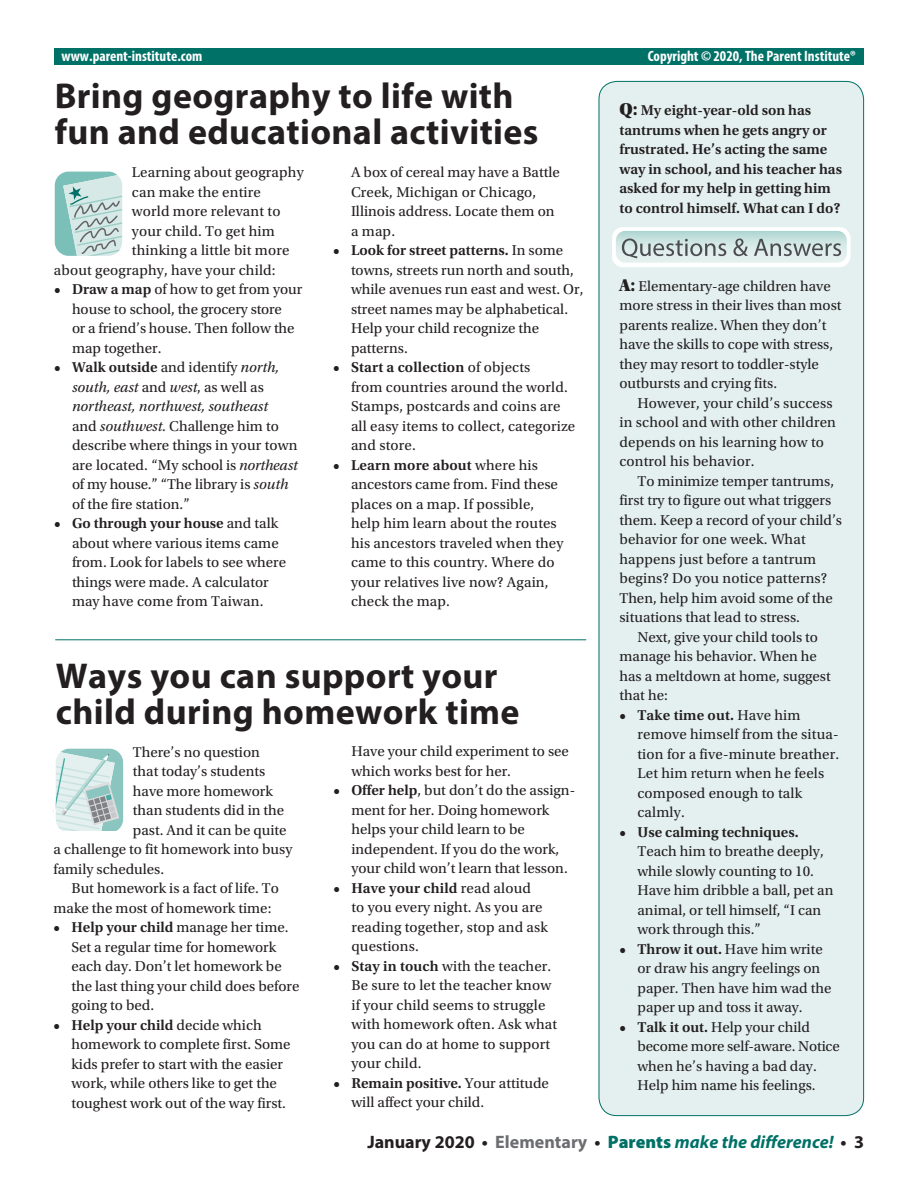
<style>
.page{position:relative;width:918px;height:1188px;background:#fff}
.page>*{position:absolute;margin:0;border:0;box-sizing:border-box;transform-origin:0 0}
._04_Body_text{font:700 36px/36px "Myriad Pro";letter-spacing:.01em;color:#231f20}
._01_Medium_Headline{font:700 36px/36px "Myriad Pro";letter-spacing:.01em;color:#231f20}
.Footer3{font:italic 700 18px "Myriad Pro";color:#007167}
._04_Body_text-2{font:15px/19.5px "Utopia Std";color:#231f20}
._04_Body_text-3{font:600 15px/19.5px "Utopia Std";color:#231f20}
.Copyright_Header{font:700 condensed 15px "Myriad Pro";color:#fff}
.s1{font-weight:600}
.s2{font-style:italic}
.s3{font-family:"Utopia Std Black Headline";font-weight:400;font-size:18px}
.s4{font-family:"Utopia Std Black Headline";font-size:18px}
.s5{font-style:normal;color:#231f20}
.s6{font-style:normal;color:#6c6d70}
.s7{font-weight:900;font-style:normal}
</style>
<div class="page">
<div style="left:599px;top:81px;width:265px;height:1035px;background:#e4f0ef;border-radius:18px"></div>
<div style="left:54px;top:49px;width:810px;height:16px;background:#007167"></div>
<hr style="left:55px;top:639px;width:531px;height:1px;background:#007167">
<svg style="left:55px;top:748px;width:69px;height:82px;background:#c0dad8"></svg>
<svg style="left:54px;top:171px;width:69px;height:85px;background:#b2d3cf"></svg>
<svg style="left:612px;top:227px;width:238px;height:40px"></svg>
<p class="Copyright_Header" style="left:62px;top:46px;width:142px">www.parent-institute.com</p>
<p class="Copyright_Header" style="left:648px;top:46px;width:210px">Copyright © 2020, The Parent Institute®</p>
<p class="_04_Body_text" style="left:55px;top:77px;width:485px">Bring geography to life with fun and educational activities</p>
<p class="_04_Body_text-2" style="left:132px;top:163px;width:173px">Learning about geography</p>
<p class="_04_Body_text-2" style="left:132px;top:183px;width:130px">can make the entire</p>
<p class="_04_Body_text-2" style="left:132px;top:202px;width:150px">world more relevant to</p>
<p class="_04_Body_text-2" style="left:132px;top:222px;width:145px">your child. To get him</p>
<p class="_04_Body_text-2" style="left:132px;top:241px;width:159px">thinking a little bit more</p>
<p class="_04_Body_text-2" style="left:54px;top:261px;width:223px">about geography, have your child:</p>
<p class="_04_Body_text-2" style="left:72px;top:280px;width:232px;text-indent:-18px"><span class="s1">• Draw a map</span> of how to get from your house to school, the grocery store<br>or a friend’s house. Then follow the map together.</p>
<p class="_04_Body_text-2" style="left:72px;top:358px;width:227px;text-indent:-18px"><span class="s1">• Walk outside</span> and identify <span class="s2">north, south, east</span> and <span class="s2">west</span>, as well as <span class="s2">northeast, northwest, southeast<br></span>and <span class="s2">southwest.</span> Challenge him to describe where things in your town are located. “My school is <span class="s2">northeast </span>of my house.” “The library is <span class="s2">south </span>of the fire station.”</p>
<p class="_04_Body_text-2" style="left:72px;top:514px;width:216px;text-indent:-18px"><span class="s1">• Go through your house</span> and talk about where various items came from. Look for labels to see where things were made. A calculator may have come from Taiwan.</p>
<p class="_04_Body_text-2" style="left:351px;top:163px;width:210px">A box of cereal may have a Battle<br>Creek, Michigan or Chicago,<br>Illinois address. Locate them on a map.</p>
<p class="_04_Body_text-2" style="left:351px;top:241px;width:234px;text-indent:-18px"><span class="s1">• Look for street patterns.</span> In some towns, streets run north and south, while avenues run east and west. Or, street names may be alphabetical.<br>Help your child recognize the patterns.</p>
<p class="_04_Body_text-2" style="left:351px;top:358px;width:226px;text-indent:-18px"><span class="s1">• Start a collection</span> of objects<br>from countries around the world.<br>Stamps, postcards and coins are all easy items to collect, categorize and store.</p>
<p class="_04_Body_text-2" style="left:351px;top:456px;width:214px;text-indent:-18px"><span class="s1">• Learn more about</span> where his ancestors came from. Find these places on a map. If possible, help him learn about the routes his ancestors traveled when they came to this country. Where do your relatives live now? Again, check the map.</p>
<h3 class="_01_Medium_Headline" style="left:56px;top:657px;width:465px">Ways you can support your child during homework time</h3>
<p class="_04_Body_text-2" style="left:133px;top:742px;width:129px">There’s no question</p>
<p class="_04_Body_text-2" style="left:133px;top:762px;width:134px">that today’s students</p>
<p class="_04_Body_text-2" style="left:133px;top:781px;width:141px">have more homework</p>
<p class="_04_Body_text-2" style="left:133px;top:801px;width:153px">than students did in the</p>
<p class="_04_Body_text-2" style="left:133px;top:820px;width:155px">past. And it can be quite</p>
<p class="_04_Body_text-2" style="left:54px;top:840px;width:240px">a challenge to fit homework into busy</p>
<p class="_04_Body_text-2" style="left:54px;top:859px;width:112px">family schedules.</p>
<p class="_04_Body_text-2" style="left:54px;top:879px;width:227px;text-indent:18px">But homework is a fact of life. To make the most of homework time:</p>
<p class="_04_Body_text-2" style="left:72px;top:918px;width:229px;text-indent:-18px"><span class="s1">• Help your child</span> manage her time.<br>Set a regular time for homework each day. Don’t let homework be the last thing your child does before going to bed.</p>
<p class="_04_Body_text-2" style="left:72px;top:1015px;width:221px;text-indent:-18px"><span class="s1">• Help your child</span> decide which homework to complete first. Some kids prefer to start with the easier work, while others like to get the toughest work out of the way first.</p>
<p class="_04_Body_text-2" style="left:351px;top:742px;width:219px">Have your child experiment to see which works best for her.</p>
<p class="_04_Body_text-2" style="left:351px;top:781px;width:225px;text-indent:-18px"><span class="s1">• Offer help</span>, but don’t do the assign&shy;ment for her. Doing homework helps your child learn to be independent. If you do the work, your child won’t learn that lesson.</p>
<p class="_04_Body_text-2" style="left:351px;top:878px;width:198px;text-indent:-18px"><span class="s1">• Have your child</span> read aloud<br>to you every night. As you are reading together, stop and ask questions.</p>
<p class="_04_Body_text-2" style="left:351px;top:956px;width:207px;text-indent:-18px"><span class="s1">• Stay in touch</span> with the teacher.<br>Be sure to let the teacher know if your child seems to struggle with homework often. Ask what you can do at home to support your child.</p>
<p class="_04_Body_text-2" style="left:351px;top:1073px;width:199px;text-indent:-18px"><span class="s1">• Remain positive.</span> Your attitude will affect your child.</p>
<p class="_04_Body_text-3" style="left:619px;top:101px;width:224px"><span class="s3">Q:</span> My eight-year-old son has tantrums when he gets angry or frustrated. He’s acting the same way in school, and his teacher has asked for my help in getting him to control himself. What can I do?</p>
<p class="_04_Body_text-2" style="left:620px;top:277px;width:224px"><span class="s4">A:</span> Elementary-age children have more stress in their lives than most parents realize. When they don’t have the skills to cope with stress, they may resort to toddler-style outbursts and crying fits.</p>
<p class="_04_Body_text-2" style="left:620px;top:394px;width:218px;text-indent:18px">However, your child’s success in school and with other children depends on his learning how to control his behavior.</p>
<p class="_04_Body_text-2" style="left:620px;top:472px;width:224px;text-indent:18px">To minimize temper tantrums, first try to figure out what triggers them. Keep a record of your child’s behavior for one week. What happens just before a tantrum begins? Do you notice patterns?<br>Then, help him avoid some of the situations that lead to stress.</p>
<p class="_04_Body_text-2" style="left:620px;top:628px;width:213px;text-indent:18px">Next, give your child tools to manage his behavior. When he has a meltdown at home, suggest that he:</p>
<p class="_04_Body_text-2" style="left:638px;top:706px;width:203px;text-indent:-18px"><span class="s1">• Take time out.</span> Have him remove himself from the situa&shy;tion for a five-minute breather.<br>Let him return when he feels composed enough to talk calmly.</p>
<p class="_04_Body_text-2" style="left:638px;top:823px;width:197px;text-indent:-18px"><span class="s1">• Use calming techniques.<br></span>Teach him to breathe deeply, while slowly counting to 10.<br>Have him dribble a ball, pet an animal, or tell himself, “I can work through this.”</p>
<p class="_04_Body_text-2" style="left:638px;top:940px;width:196px;text-indent:-18px"><span class="s1">• Throw it out.</span> Have him write or draw his angry feelings on paper. Then have him wad the paper up and toss it away.</p>
<p class="_04_Body_text-2" style="left:638px;top:1018px;width:204px;text-indent:-18px"><span class="s1">• Talk it out.</span> Help your child become more self-aware. Notice when he’s having a bad day.<br>Help him name his feelings.</p>
<p class="Footer3" style="left:367px;top:1130px;width:498px"><span class="s5">January 2020 •</span> <span class="s6">Elementary</span> <span class="s5">•</span> <span class="s7">Parents</span> make the difference! <span class="s5">• 3</span></p>
</div>
